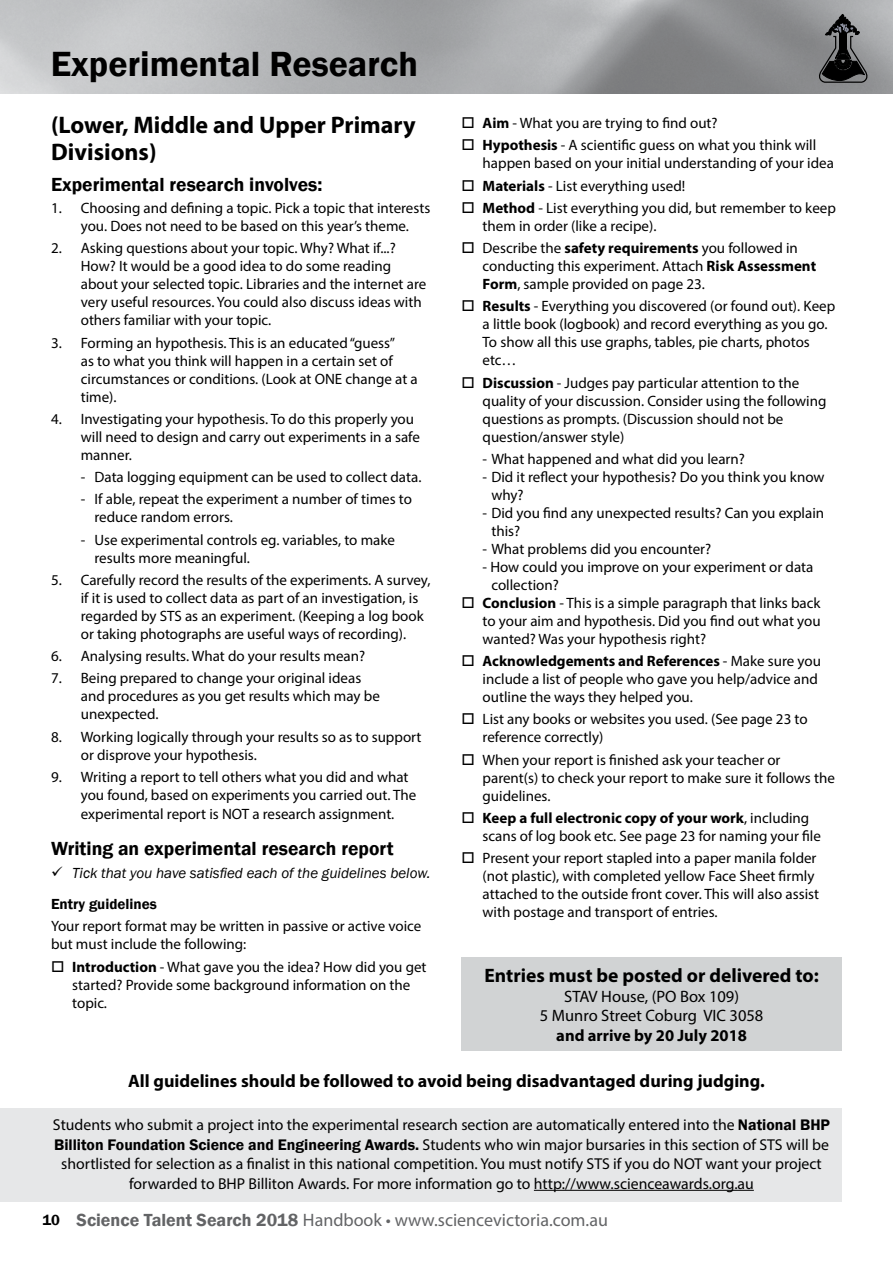
<style>
.page{position:relative;width:893px;height:1263px;background:#fff}
.page>*{position:absolute;margin:0;border:0;box-sizing:border-box;transform-origin:0 0}
.t1{font:600 36px "Franklin Gothic";color:#000}
.t2{font:700 24px/27px "Myriad Pro";color:#000}
.t3{font:600 19.5px "Franklin Gothic";color:#000}
.t4{font:700 19.5px "Myriad Pro";color:#000}
.t5{font:700 18px "Myriad Pro";color:#000}
.t6{font:18px "Myriad Pro";color:#636466}
.t7{font:16.5px/19.5px "Myriad Pro";color:#000;text-align:center}
.t8{font:700 16.5px "Myriad Pro";color:#000}
.t9{font:15.75px/19.5px "Myriad Pro";color:#000;text-align:center}
.t10{font:15px/18px "Myriad Pro";color:#000}
.t11{font:italic 15px/30.8px "Franklin Gothic";color:#000}
.s1{font-weight:600;font-style:normal}
.s2{font-weight:700}
.s3{font-family:"Franklin Gothic";font-weight:600}
.s4{font-family:"Franklin Gothic";font-weight:600;font-size:15px;color:#000}
</style>
<div class="page">
<svg style="left:817px;top:14px;width:51px;height:70px;background:#5c5d5e"></svg>
<div style="left:461px;top:957px;width:381px;height:94px;background:#d1d3d4"></div>
<div style="left:0;top:1108px;width:842px;height:93px;background:#e6e7e8"></div>
<hr style="left:534px;top:1190px;width:220px;height:1px;background:#000">
<h1 class="t1" style="left:51px;top:42px;width:369px">Experimental Research</h1>
<h2 class="t2" style="left:51px;top:110px;width:366px">(Lower, Middle and Upper Primary<br>Divisions)</h2>
<h3 class="t3" style="left:51px;top:172px;width:273px">Experimental research involves:</h3>
<p class="t10" style="left:51px;top:199px;width:381px;text-align:center">1. Choosing and defining a topic. Pick a topic that interests you. Does not need to be based on this year’s theme.</p>
<p class="t10" style="left:81px;top:239px;width:347px;text-indent:-30px">2. Asking questions about your topic. Why? What if...?<br>How? It would be a good idea to do some reading about your selected topic. Libraries and the internet are very useful resources. You could also discuss ideas with others familiar with your topic.</p>
<p class="t10" style="left:81px;top:333px;width:338px;text-indent:-30px">3. Forming an hypothesis. This is an educated “guess”<br>as to what you think will happen in a certain set of circumstances or conditions. (Look at ONE change at a time).</p>
<p class="t10" style="left:81px;top:410px;width:341px;text-indent:-30px">4. Investigating your hypothesis. To do this properly you will need to design and carry out experiments in a safe manner.</p>
<p class="t10" style="left:81px;top:468px;width:342px">- Data logging equipment can be used to collect data.</p>
<p class="t10" style="left:95px;top:490px;width:319px;text-indent:-14px">- If able, repeat the experiment a number of times to reduce random errors.</p>
<p class="t10" style="left:95px;top:530px;width:302px;text-indent:-14px">- Use experimental controls eg. variables, to make results more meaningful.</p>
<p class="t10" style="left:81px;top:571px;width:351px;text-indent:-30px">5. Carefully record the results of the experiments. A survey, if it is used to collect data as part of an investigation, is regarded by STS as an experiment. (Keeping a log book or taking photographs are useful ways of recording).</p>
<p class="t10" style="left:51px;top:647px;width:316px">6. Analysing results. What do your results mean?</p>
<p class="t10" style="left:81px;top:669px;width:301px;text-indent:-30px">7. Being prepared to change your original ideas and procedures as you get results which may be unexpected.</p>
<p class="t10" style="left:81px;top:727px;width:342px;text-indent:-30px">8. Working logically through your results so as to support or disprove your hypothesis.</p>
<p class="t10" style="left:81px;top:767px;width:337px;text-indent:-30px">9. Writing a report to tell others what you did and what you found, based on experiments you carried out. The</p>
<p class="t10" style="left:81px;top:805px;width:315px">experimental report is NOT a research assignment.</p>
<h3 class="t3" style="left:51px;top:836px;width:344px">Writing an experimental research report</h3>
<p class="t11" style="left:51px;top:858px;width:381px">✓ Tick that you have satisfied each of the guidelines below.<br><span class="s1">Entry guidelines</span></p>
<p class="t10" style="left:51px;top:917px;width:372px">Your report format may be written in passive or active voice but must include the following:</p>
<p class="t10" style="left:72px;top:957px;width:356px;text-indent:-21px">□ <span class="s2">Introduction</span> - What gave you the idea? How did you get started? Provide some background information on the topic.</p>
<p class="t10" style="left:461px;top:114px;width:258px">□ <span class="s2">Aim</span> - What you are trying to find out?</p>
<p class="t10" style="left:483px;top:136px;width:353px;text-indent:-21px">□ <span class="s2">Hypothesis</span> - A scientific guess on what you think will happen based on your initial understanding of your idea</p>
<p class="t10" style="left:461px;top:176px;width:225px">□ <span class="s2">Materials</span> - List everything used!</p>
<p class="t10" style="left:483px;top:199px;width:355px;text-indent:-21px">□ <span class="s2">Method</span> - List everything you did, but remember to keep them in order (like a recipe).</p>
<p class="t10" style="left:483px;top:239px;width:335px;text-indent:-21px">□ Describe the <span class="s2">safety requirements</span> you followed in conducting this experiment. Attach <span class="s2">Risk Assessment<br>Form</span>, sample provided on page 23.</p>
<p class="t10" style="left:483px;top:297px;width:354px;text-indent:-21px">□ <span class="s2">Results</span> - Everything you discovered (or found out). Keep a little book (logbook) and record everything as you go.<br>To show all this use graphs, tables, pie charts, photos etc…</p>
<p class="t10" style="left:483px;top:373px;width:345px;text-indent:-21px">□ <span class="s2">Discussion</span> - Judges pay particular attention to the quality of your discussion. Consider using the following questions as prompts. (Discussion should not be question/answer style)</p>
<p class="t10" style="left:483px;top:450px;width:264px">- What happened and what did you learn?</p>
<p class="t10" style="left:491px;top:468px;width:335px;text-indent:-9px">- Did it reflect your hypothesis? Do you think you know why?</p>
<p class="t10" style="left:491px;top:504px;width:334px;text-indent:-9px">- Did you find any unexpected results? Can you explain this?</p>
<p class="t10" style="left:483px;top:540px;width:230px">- What problems did you encounter?</p>
<p class="t10" style="left:491px;top:558px;width:324px;text-indent:-9px">- How could you improve on your experiment or data collection?</p>
<p class="t10" style="left:483px;top:594px;width:339px;text-align:justify;text-indent:-21px">□ <span class="s2">Conclusion</span> - This is a simple paragraph that links back to your aim and hypothesis. Did you find out what you wanted? Was your hypothesis right?</p>
<p class="t10" style="left:483px;top:652px;width:340px;text-indent:-21px">□ <span class="s2">Acknowledgements and References</span> - Make sure you include a list of people who gave you help/advice and outline the ways they helped you.</p>
<p class="t10" style="left:483px;top:710px;width:327px;text-indent:-21px">□ List any books or websites you used. (See page 23 to reference correctly)</p>
<p class="t10" style="left:483px;top:750px;width:354px;text-indent:-21px">□ When your report is finished ask your teacher or parent(s) to check your report to make sure it follows the guidelines.</p>
<p class="t10" style="left:483px;top:809px;width:340px;text-indent:-21px">□ <span class="s2">Keep a full electronic copy of your work</span>, including scans of log book etc. See page 23 for naming your file</p>
<p class="t10" style="left:483px;top:849px;width:338px;text-indent:-21px">□ Present your report stapled into a paper manila folder (not plastic), with completed yellow Face Sheet firmly attached to the outside front cover. This will also assist with postage and transport of entries.</p>
<h3 class="t4" style="left:484px;top:963px;width:336px">Entries must be posted or delivered to:</h3>
<p class="t7" style="left:540px;top:986px;width:225px">STAV House, (PO Box 109)<br>5 Munro Street Coburg VIC 3058</p>
<p class="t8" style="left:556px;top:1024px;width:192px">and arrive by 20 July 2018</p>
<p class="t5" style="left:128px;top:1069px;width:638px">All guidelines should be followed to avoid being disadvantaged during judging.</p>
<p class="t9" style="left:53px;top:1115px;width:779px">Students who submit a project into the experimental research section are automatically entered into the <span class="s3">National BHP Billiton Foundation Science and Engineering Awards.</span> Students who win major bursaries in this section of STS will be shortlisted for selection as a finalist in this national competition. You must notify STS if you do NOT want your project forwarded to BHP Billiton Awards. For more information go to http://www.scienceawards.org.au</p>
<p class="t6" style="left:43px;top:1208px;width:567px"><span class="s4">10</span> <span class="s3">Science Talent Search 2018</span> Handbook • www.sciencevictoria.com.au</p>
</div>
